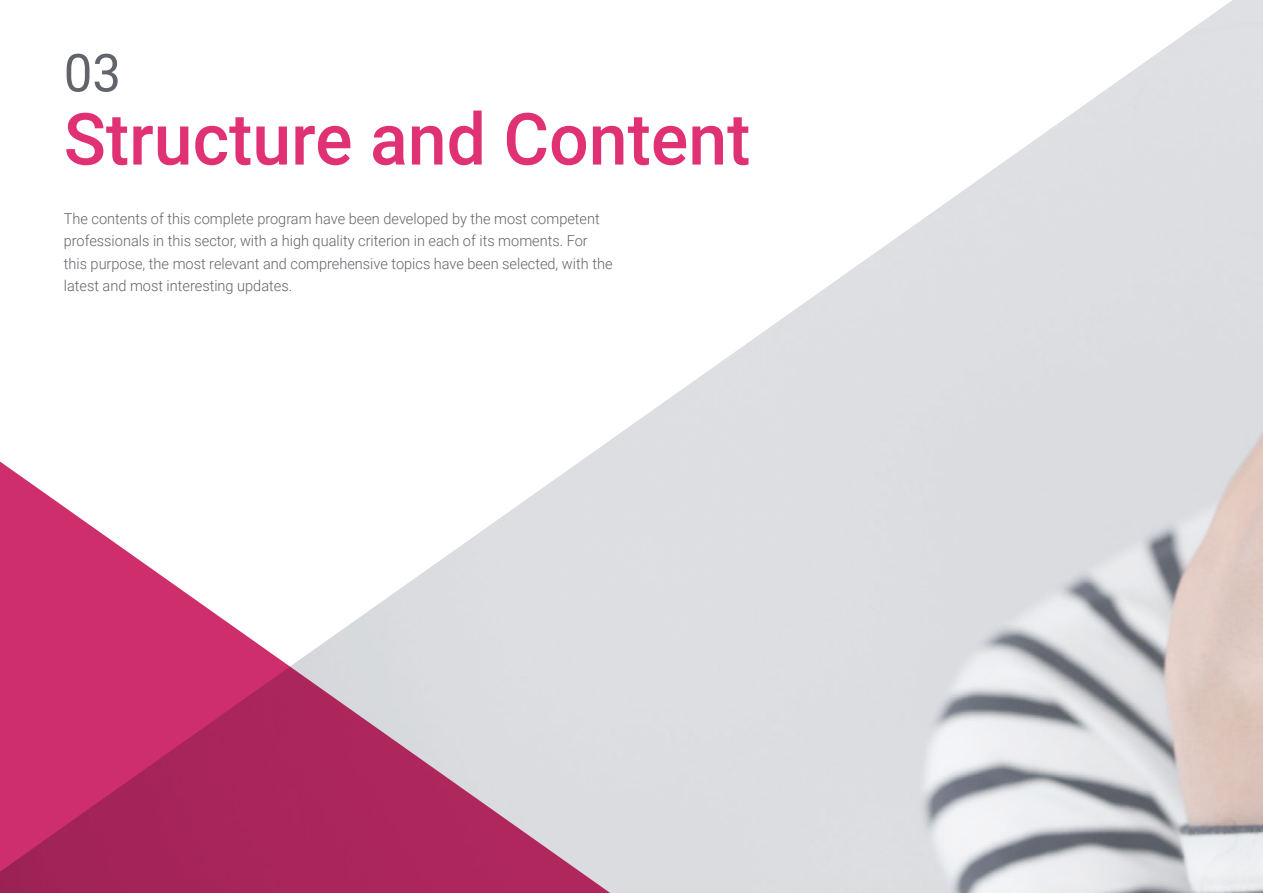
<style>
.page{position:relative;width:1263px;height:893px;background:#fff}
.page>*{position:absolute;margin:0;border:0;box-sizing:border-box;transform-origin:0 0}
.t1{font:500 72px "Roboto";color:#df3174}
.t2{font:52.5px "Roboto";color:#61646a}
.t3{font:300 15px/22.5px "Roboto";color:#61646a}
</style>
<div class="page">
<img style="left:602px;top:0;width:661px;height:893px">
<svg style="left:0;top:446px;width:640px;height:447px"></svg>
<h2 class="t2" style="left:64px;top:36px;width:59px">03</h2>
<h1 class="t1" style="left:64px;top:89px;width:688px">Structure and Content</h1>
<p class="t3" style="left:64px;top:207px;width:550px">The contents of this complete program have been developed by the most competent professionals in this sector, with a high quality criterion in each of its moments. For this purpose, the most relevant and comprehensive topics have been selected, with the latest and most interesting updates.</p>
</div>
